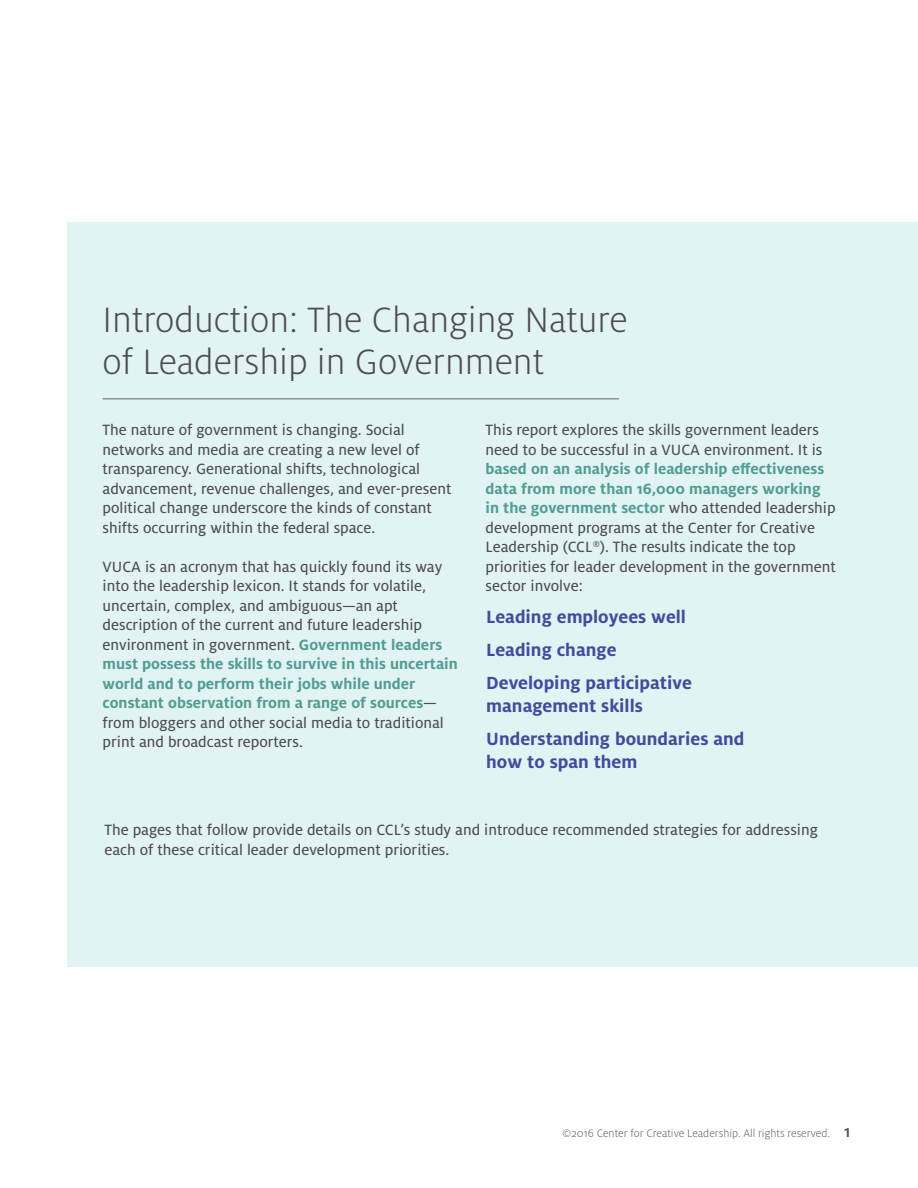
<style>
.page{position:relative;width:918px;height:1188px;background:#fff}
.page>*{position:absolute;margin:0;border:0;box-sizing:border-box;transform-origin:0 0}
.t1{font:300 39px/42px "Milo Pro";color:#4d4d4f}
.t2{font:700 19.5px/33.3px "Milo Pro";color:#444b9c}
.t3{font:16.5px/19.5px "Milo Pro Text";color:#4d4d4f}
.t4{font:700 16.5px/19.5px "Milo Pro";color:#529d93}
.t5{font:300 12px "Milo Pro";color:#5e6367}
.s1{font-family:"Milo Pro";font-weight:700;color:#529d93}
.s2{font-family:"Milo Pro Text";font-weight:400;color:#4d4d4f}
.s3{font-weight:500;font-size:18px;color:#4d4d4f}
</style>
<div class="page">
<div style="left:68px;top:222px;width:850px;height:744px;background:#e2f3f4"></div>
<hr style="left:103px;top:399px;width:516px;height:1px;background:#5e6367">
<h1 class="t1" style="left:103px;top:300px;width:527px">Introduction: The Changing Nature of Leadership in Government</h1>
<p class="t3" style="left:103px;top:420px;width:350px">The nature of government is changing. Social networks and media are creating a new level of transparency. Generational shifts, technological advancement, revenue challenges, and ever-present political change underscore the kinds of constant shifts occurring within the federal space.</p>
<p class="t3" style="left:103px;top:557px;width:341px">VUCA is an acronym that has quickly found its way into the leadership lexicon. It stands for volatile, uncertain, complex, and ambiguous—an apt description of the current and future leadership environment in government. <span class="s1">Government leaders</span></p>
<p class="t4" style="left:103px;top:654px;width:357px">must possess the skills to survive in this uncertain world and to perform their jobs while under constant observation from a range of sources<span class="s2">—</span></p>
<p class="t3" style="left:103px;top:713px;width:343px">from bloggers and other social media to traditional print and broadcast reporters.</p>
<p class="t3" style="left:486px;top:420px;width:339px">This report explores the skills government leaders need to be successful in a VUCA environment. It is</p>
<p class="t4" style="left:486px;top:459px;width:352px">based on an analysis of leadership effectiveness data from more than 16,000 managers working in the government sector <span class="s2">who attended leadership</span></p>
<p class="t3" style="left:486px;top:518px;width:352px">development programs at the Center for Creative Leadership (CCL<sup>®</sup>). The results indicate the top priorities for leader development in the government sector involve:</p>
<p class="t2" style="left:486px;top:600px;width:207px">Leading employees well<br>Leading change<br>Developing participative</p>
<p class="t2" style="left:486px;top:689px;width:260px">management skills<br>Understanding boundaries and</p>
<p class="t2" style="left:486px;top:745px;width:153px">how to span them</p>
<p class="t3" style="left:104px;top:820px;width:715px">The pages that follow provide details on CCL’s study and introduce recommended strategies for addressing each of these critical leader development priorities.</p>
<p class="t5" style="left:562px;top:1127px;width:290px">©2016 Center for Creative Leadership. All rights reserved. <span class="s3">1</span></p>
</div>
